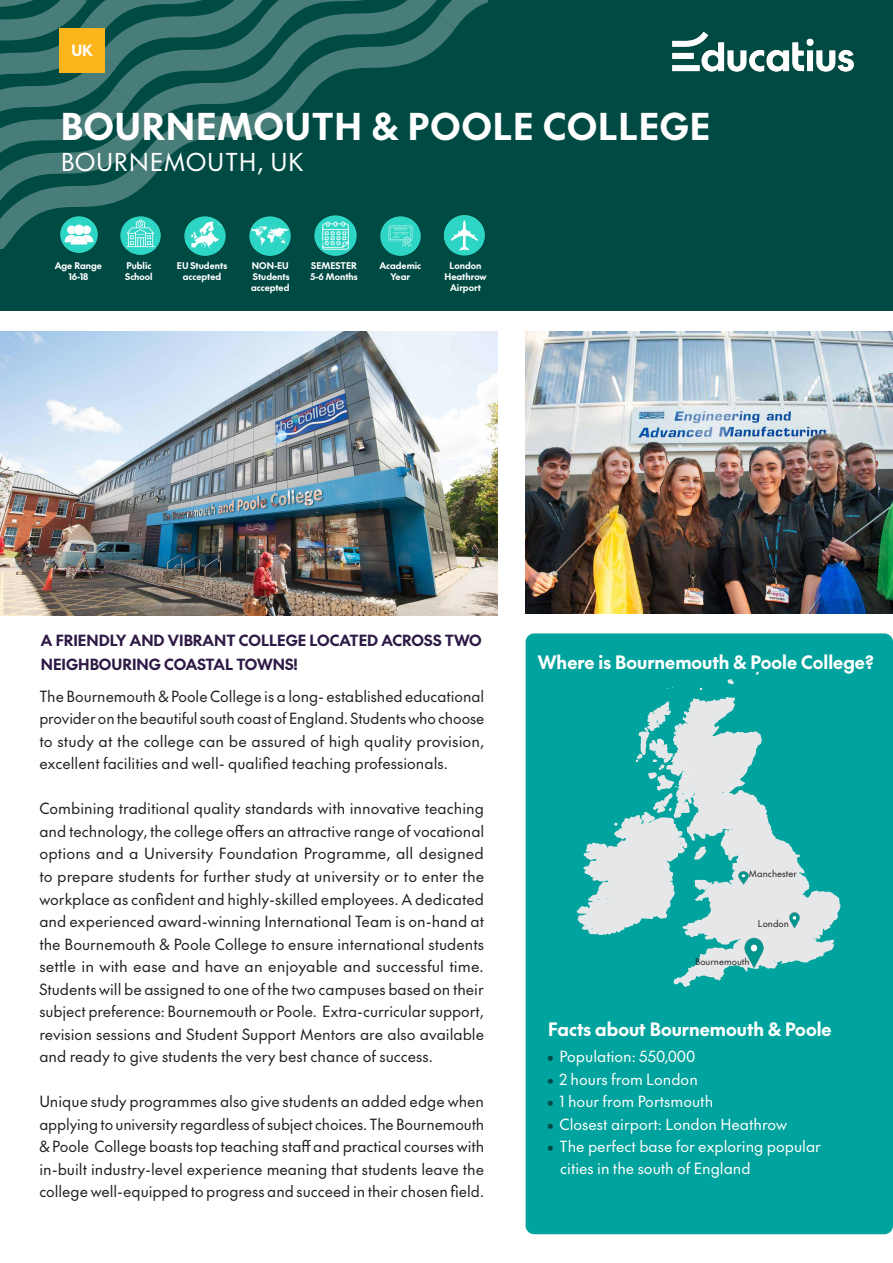
<style>
.page{position:relative;width:893px;height:1263px;background:#fff}
.page>*{position:absolute;margin:0;border:0;box-sizing:border-box;transform-origin:0 0}
.t1{font:700 36px "The Future";letter-spacing:.025em;color:#fff}
.t2{font:24px "The Future";letter-spacing:.025em;color:#fff}
.t3{font:700 18px "The Future";color:#fff}
.t4{font:15px/22.5px "The Future";color:#231f20;text-align:justify}
.t5{font:15px "The Future";color:#fff}
.Small_title_2{font:700 15px/24px "The Future";color:#2e1a45}
.t6{font:700 15px "The Future";color:#fff}
.t7{font:700 9px "The Future";color:#fff}
.t8{font:9px "The Future";color:#231f20}
.s1{color:#004a44}
</style>
<div class="page">
<div style="left:0;top:0;width:893px;height:310px;background:#004a44"></div>
<svg style="left:0;top:0;width:487px;height:248px"></svg>
<img style="left:672px;top:31px;width:182px;height:41px">
<div style="left:526px;top:633px;width:367px;height:601px;background:#00a39d;border-radius:9px"></div>
<svg style="left:673px;top:697px;width:168px;height:290px"></svg>
<svg style="left:759px;top:943px;width:19px;height:26px"></svg>
<svg style="left:576px;top:701px;width:137px;height:235px"></svg>
<svg style="left:727px;top:679px;width:7px;height:6px"></svg>
<img style="left:526px;top:331px;width:366px;height:282px">
<img style="left:60px;top:215px;width:39px;height:38px">
<img style="left:120px;top:215px;width:42px;height:40px">
<img style="left:183px;top:215px;width:43px;height:41px">
<img style="left:249px;top:215px;width:42px;height:41px">
<img style="left:380px;top:215px;width:42px;height:41px">
<img style="left:442px;top:212px;width:44px;height:44px">
<img style="left:739px;top:871px;width:9px;height:14px">
<img style="left:790px;top:913px;width:10px;height:15px">
<img style="left:744px;top:938px;width:19px;height:30px">
<img style="left:313px;top:215px;width:44px;height:41px">
<img style="left:0;top:332px;width:497px;height:283px">
<div style="left:60px;top:28px;width:45px;height:45px;background:#fcb61c"></div>
<p class="t6" style="left:72px;top:39px;width:23px">UK</p>
<p class="t1" style="left:61px;top:100px;width:651px">BOURNEMOUTH &amp; POOLE COLLEGE</p>
<p class="t2" style="left:61px;top:146px;width:244px">BOURNEMOUTH, UK</p>
<p class="t7" style="left:55px;top:259px;width:49px">Age Range</p>
<p class="t7" style="left:68px;top:270px;width:21px">16-18</p>
<p class="t7" style="left:126px;top:259px;width:26px">Public</p>
<p class="t7" style="left:125px;top:270px;width:29px">School</p>
<p class="t7" style="left:177px;top:259px;width:52px">EU Students</p>
<p class="t7" style="left:183px;top:270px;width:40px">accepted</p>
<p class="t7" style="left:252px;top:259px;width:39px">NON-EU</p>
<p class="t7" style="left:253px;top:270px;width:38px">Students</p>
<p class="t7" style="left:251px;top:281px;width:40px">accepted</p>
<p class="t7" style="left:311px;top:259px;width:47px">SEMESTER</p>
<p class="t7" style="left:310px;top:270px;width:49px">5-6 Months</p>
<p class="t7" style="left:379px;top:259px;width:43px">Academic</p>
<p class="t7" style="left:390px;top:270px;width:21px">Year</p>
<p class="t7" style="left:450px;top:259px;width:33px">London</p>
<p class="t7" style="left:444px;top:270px;width:44px">Heathrow</p>
<p class="t7" style="left:450px;top:281px;width:32px">Airport</p>
<p class="Small_title_2" style="left:41px;top:628px;width:442px">A FRIENDLY AND VIBRANT COLLEGE LOCATED ACROSS TWO<br>NEIGHBOURING COASTAL TOWNS!</p>
<p class="t4" style="left:39px;top:685px;width:447px">The Bournemouth &amp; Poole College is a long- established educational provider on the beautiful south coast of England. Students who choose to study at the college can be assured of high quality provision, excellent facilities and well- qualified teaching professionals.</p>
<p class="t4" style="left:39px;top:797px;width:446px">Combining traditional quality standards with innovative teaching and technology, the college offers an attractive range of vocational options and a University Foundation Programme, all designed to prepare students for further study at university or to enter the workplace as confident and highly-skilled employees. A dedicated and experienced award-winning International Team is on-hand at the Bournemouth &amp; Poole College to ensure international students settle in with ease and have an enjoyable and successful time.<br>Students will be assigned to one of the two campuses based on their subject preference: Bournemouth or Poole. Extra-curricular support, revision sessions and Student Support Mentors are also available and ready to give students the very best chance of success.</p>
<p class="t4" style="left:39px;top:1090px;width:446px">Unique study programmes also give students an added edge when applying to university regardless of subject choices. The Bournemouth &amp; Poole College boasts top teaching staff and practical courses with in-built industry-level experience meaning that students leave the college well-equipped to progress and succeed in their chosen field.</p>
<p class="t3" style="left:538px;top:649px;width:337px">Where is Bournemouth &amp; Poole College?</p>
<p class="t8" style="left:749px;top:868px;width:50px">Manchester</p>
<p class="t8" style="left:758px;top:917px;width:32px">London</p>
<p class="t8" style="left:695px;top:955px;width:56px">Bournemouth</p>
<p class="t3" style="left:548px;top:1016px;width:285px">Facts about Bournemouth &amp; Poole</p>
<p class="t5" style="left:547px;top:1046px;width:150px"><span class="s1">•</span> Population: 550,000</p>
<p class="t5" style="left:547px;top:1069px;width:153px"><span class="s1">•</span> 2 hours from London</p>
<p class="t5" style="left:547px;top:1091px;width:168px"><span class="s1">•</span> 1 hour from Portsmouth</p>
<p class="t5" style="left:547px;top:1114px;width:242px"><span class="s1">•</span> Closest airport: London Heathrow</p>
<p class="t5" style="left:547px;top:1136px;width:276px"><span class="s1">•</span> The perfect base for exploring popular</p>
<p class="t5" style="left:560px;top:1158px;width:192px">cities in the south of England</p>
</div>
